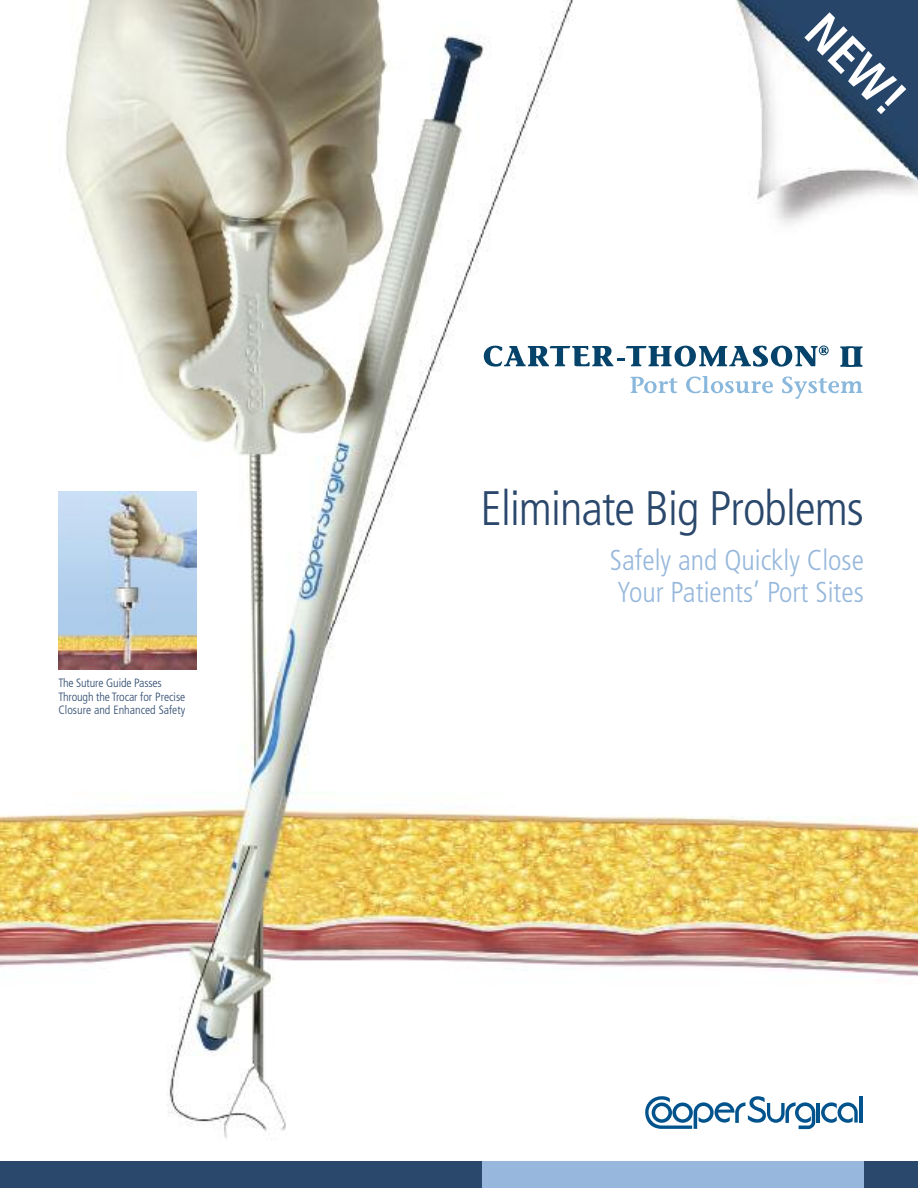
<style>
.page{position:relative;width:918px;height:1188px;background:#fff}
.page>*{position:absolute;margin:0;border:0;box-sizing:border-box;transform-origin:0 0}
.t1{font:700 condensed 51px "Frutiger LT Std";color:#fff}
.t2{font:300 condensed 48.45px "Frutiger LT Std";letter-spacing:-.02em;color:#2a476c}
.t3{font:300 condensed 28.8px/31.8px "Frutiger LT Std";color:#97b8dc}
.t4{font:300 condensed 12px/13.5px "Frutiger LT Std";letter-spacing:-.01em;color:#2a476c}
</style>
<div class="page">
<img style="left:0;top:0;width:918px;height:1139px">
<svg style="left:630px;top:377px;width:47px;height:16px"></svg>
<svg style="left:686px;top:376px;width:87px;height:17px"></svg>
<svg style="left:782px;top:376px;width:81px;height:23px"></svg>
<svg style="left:484px;top:345px;width:345px;height:22px"></svg>
<svg style="left:840px;top:346px;width:23px;height:21px"></svg>
<img style="left:712px;top:0;width:206px;height:275px">
<img style="left:59px;top:492px;width:137px;height:178px">
<div style="left:0;top:1161px;width:918px;height:27px;background:#2a476c"></div>
<div style="left:483px;top:1161px;width:381px;height:27px;background:#97b8dc"></div>
<div style="left:645px;top:1096px;width:228px;height:49px;background:#fff"></div>
<hr style="left:817px;top:1103px;width:3px;height:20px;background:#00538d">
<svg style="left:821px;top:1102px;width:37px;height:21px"></svg>
<hr style="left:859px;top:1096px;width:4px;height:27px;background:#00538d">
<svg style="left:645px;top:1096px;width:170px;height:33px"></svg>
<p class="t4" style="left:58px;top:678px;width:128px">The Suture Guide Passes<br>Through the Trocar for Precise<br>Closure and Enhanced Safety</p>
<h1 class="t1" style="left:829px;top:8px;width:120px;rotate:45deg">NEW!</h1>
<h2 class="t2" style="left:481px;top:489px;width:385px">Eliminate Big Problems</h2>
<h3 class="t3" style="left:610px;top:547px;width:256px">Safely and Quickly Close<br>Your Patients’ Port Sites</h3>
</div>
